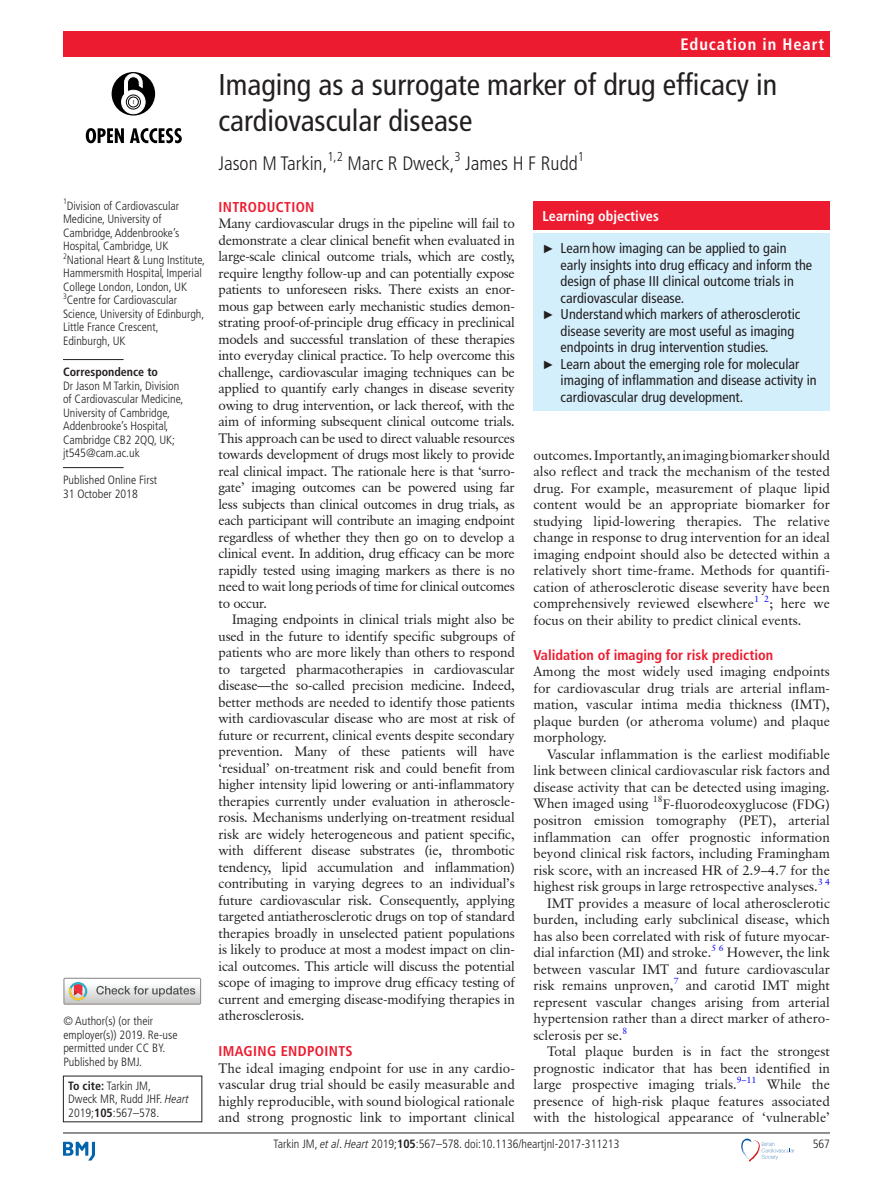
<style>
.page{position:relative;width:893px;height:1191px;background:#fff}
.page>*{position:absolute;margin:0;border:0;box-sizing:border-box;transform-origin:0 0}
.t1{font:condensed 30px/36px "Frutiger LT Pro";color:#231f20}
.t2{font:300 condensed 19.5px "Frutiger LT Pro";color:#231f20}
.t3{font:700 condensed 16.5px "Frutiger LT Pro";letter-spacing:.055em;color:#fff}
.t4{font:condensed 14.25px "Frutiger LT Pro";color:#231f20}
.t5{font:700 condensed 14.25px "Frutiger LT Pro";color:#ed1b2f}
.t6{font:700 condensed 14.25px "Frutiger LT Pro";letter-spacing:.025em;color:#ed1b2f}
.t7{font:700 condensed 14.25px "Frutiger LT Pro";color:#fff}
.t8{font:13.5px/16.5px "Classical Garamond BT";color:#231f20;text-align:justify}
.t9{font:300 condensed 12px/13.5px "Frutiger LT Pro";color:#231f20}
.t10{font:700 condensed 12px "Frutiger LT Pro";color:#231f20}
.s1{font-weight:700}
.s2{font-style:italic}
.s3{font-family:"Arial";font-stretch:normal;font-size:12px}
</style>
<div class="page">
<hr style="left:63px;top:1132px;width:767px;height:1px;background:#231f20">
<svg style="left:741px;top:1138px;width:54px;height:23px"></svg>
<svg style="left:63px;top:1141px;width:32px;height:19px"></svg>
<div style="left:63px;top:31px;width:767px;height:25px;background:#ed1b2f"></div>
<hr style="left:63px;top:359px;width:61px;height:1px;background:#231f20">
<hr style="left:63px;top:467px;width:61px;height:1px;background:#231f20">
<div style="left:63px;top:977px;width:138px;height:27px;border:1px solid #969090"></div>
<svg style="left:64px;top:978px;width:137px;height:26px"></svg>
<div style="left:534px;top:201px;width:296px;height:29px;background:#ed1b2f"></div>
<div style="left:534px;top:234px;width:296px;height:177px;background:#d4effc"></div>
<div style="left:112px;top:72px;width:43px;height:43px;background:#000;border-radius:50%"></div>
<svg style="left:121px;top:73px;width:25px;height:41px"></svg>
<div style="left:126px;top:95px;width:15px;height:14px;border:1px solid #000;border-radius:50%"></div>
<div style="left:128px;top:97px;width:11px;height:10px;border:1px solid #000;border-radius:50%"></div>
<svg style="left:86px;top:128px;width:38px;height:15px"></svg>
<svg style="left:130px;top:128px;width:52px;height:15px"></svg>
<p class="t9" style="left:63px;top:199px;width:144px"><sup>1</sup>Division of Cardiovascular<br>Medicine, University of<br>Cambridge, Addenbrooke’s<br>Hospital, Cambridge, UK<br><sup>2</sup>National Heart &amp; Lung Institute,<br>Hammersmith Hospital, Imperial<br>College London, London, UK<br><sup>3</sup>Centre for Cardiovascular<br>Science, University of Edinburgh,<br>Little France Crescent,<br>Edinburgh, UK</p>
<p class="t10" style="left:63px;top:365px;width:97px">Correspondence to</p>
<p class="t9" style="left:63px;top:379px;width:122px">Dr Jason M Tarkin, Division of Cardiovascular Medicine,<br>University of Cambridge,<br>Addenbrooke’s Hospital,<br>Cambridge CB2 2QQ, UK; jt545@cam.ac.uk</p>
<p class="t9" style="left:63px;top:474px;width:96px">Published Online First<br>31 October 2018</p>
<p class="t9" style="left:63px;top:1014px;width:116px">© Author(s) (or their employer(s)) 2019. Re-use permitted under CC BY.<br>Published by BMJ.</p>
<p class="t9" style="left:68px;top:1079px;width:122px"><span class="s1">To cite:</span> Tarkin JM,<br>Dweck MR, Rudd JHF. <span class="s2">Heart<br></span>2019;<span class="s1">105</span>:567–578.</p>
<p class="t3" style="left:680px;top:34px;width:145px">Education in Heart</p>
<h1 class="t1" style="left:219px;top:66px;width:560px">Imaging as a surrogate marker of drug efficacy in cardiovascular disease</h1>
<h2 class="t2" style="left:219px;top:152px;width:367px">Jason M Tarkin,<sup>1,2</sup> Marc R Dweck,<sup>3</sup> James H F Rudd<sup>1</sup></h2>
<p class="t6" style="left:219px;top:198px;width:98px">Introduction</p>
<p class="t8" style="left:219px;top:215px;width:298px">Many cardiovascular drugs in the pipeline will fail to demonstrate a clear clinical benefit when evaluated in large-scale clinical outcome trials, which are costly, require lengthy follow-up and can potentially expose patients to unforeseen risks. There exists an enor&shy;mous gap between early mechanistic studies demon&shy;strating proof-of-principle drug efficacy in preclinical models and successful translation of these therapies into everyday clinical practice. To help overcome this challenge, cardiovascular imaging techniques can be applied to quantify early changes in disease severity owing to drug intervention, or lack thereof, with the aim of informing subsequent clinical outcome trials.<br>This approach can be used to direct valuable resources towards development of drugs most likely to provide real clinical impact. The rationale here is that ‘surro&shy;gate’ imaging outcomes can be powered using far less subjects than clinical outcomes in drug trials, as each participant will contribute an imaging endpoint regardless of whether they then go on to develop a clinical event. In addition, drug efficacy can be more rapidly tested using imaging markers as there is no need to wait long periods of time for clinical outcomes to occur.</p>
<p class="t8" style="left:219px;top:611px;width:298px;text-indent:14px">Imaging endpoints in clinical trials might also be used in the future to identify specific subgroups of patients who are more likely than others to respond to targeted pharmacotherapies in cardiovascular disease—the so-called precision medicine. Indeed, better methods are needed to identify those patients with cardiovascular disease who are most at risk of future or recurrent, clinical events despite secondary prevention. Many of these patients will have ‘residual’ on-treatment risk and could benefit from higher intensity lipid lowering or anti-inflammatory therapies currently under evaluation in atheroscle&shy;rosis. Mechanisms underlying on-treatment residual risk are widely heterogeneous and patient specific, with different disease substrates (ie, thrombotic tendency, lipid accumulation and inflammation) contributing in varying degrees to an individual’s future cardiovascular risk. Consequently, applying targeted antiatherosclerotic drugs on top of standard therapies broadly in unselected patient populations is likely to produce at most a modest impact on clin&shy;ical outcomes. This article will discuss the potential scope of imaging to improve drug efficacy testing of current and emerging disease-modifying therapies in atherosclerosis.</p>
<p class="t6" style="left:219px;top:1042px;width:136px">Imaging endpoints</p>
<p class="t8" style="left:219px;top:1059px;width:298px">The ideal imaging endpoint for use in any cardio&shy;vascular drug trial should be easily measurable and highly reproducible, with sound biological rationale and strong prognostic link to important clinical</p>
<p class="t7" style="left:543px;top:207px;width:118px">Learning objectives</p>
<p class="t4" style="left:543px;top:240px;width:245px"><span class="s3">►</span> Learn how imaging can be applied to gain</p>
<p class="t4" style="left:561px;top:257px;width:253px">early insights into drug efficacy and inform the</p>
<p class="t4" style="left:561px;top:273px;width:235px">design of phase III clinical outcome trials in</p>
<p class="t4" style="left:561px;top:290px;width:125px">cardiovascular disease.</p>
<p class="t4" style="left:543px;top:306px;width:259px"><span class="s3">►</span> Understandwhich markers of atherosclerotic</p>
<p class="t4" style="left:561px;top:323px;width:235px">disease severity are most useful as imaging</p>
<p class="t4" style="left:561px;top:339px;width:209px">endpoints in drug intervention studies.</p>
<p class="t4" style="left:543px;top:356px;width:258px"><span class="s3">►</span> Learn about the emerging role for molecular</p>
<p class="t4" style="left:561px;top:372px;width:258px">imaging of inflammation and disease activity in</p>
<p class="t4" style="left:561px;top:389px;width:184px">cardiovascular drug development.</p>
<p class="t8" style="left:534px;top:446px;width:298px">outcomes. Importantly, an imaging biomarker should also reflect and track the mechanism of the tested drug. For example, measurement of plaque lipid content would be an appropriate biomarker for studying lipid-lowering therapies. The relative change in response to drug intervention for an ideal imaging endpoint should also be detected within a relatively short time-frame. Methods for quantifi&shy;cation of atherosclerotic disease severity have been comprehensively reviewed elsewhere<sup>1</sup> <sup>2</sup>; here we focus on their ability to predict clinical events.</p>
<p class="t5" style="left:534px;top:646px;width:241px">Validation of imaging for risk prediction</p>
<p class="t8" style="left:534px;top:663px;width:298px">Among the most widely used imaging endpoints for cardiovascular drug trials are arterial inflam&shy;mation, vascular intima media thickness (IMT), plaque burden (or atheroma volume) and plaque morphology.</p>
<p class="t8" style="left:547px;top:746px;width:284px">Vascular inflammation is the earliest modifiable</p>
<p class="t8" style="left:534px;top:762px;width:298px">link between clinical cardiovascular risk factors and</p>
<p class="t8" style="left:534px;top:779px;width:298px">disease activity that can be detected using imaging.</p>
<p class="t8" style="left:534px;top:795px;width:298px">When imaged using <sup>18</sup>F-fluorodeoxyglucose (FDG)</p>
<p class="t8" style="left:534px;top:812px;width:298px">positron emission tomography (PET), arterial</p>
<p class="t8" style="left:534px;top:828px;width:298px">inflammation can offer prognostic information</p>
<p class="t8" style="left:534px;top:845px;width:298px">beyond clinical risk factors, including Framingham</p>
<p class="t8" style="left:534px;top:861px;width:298px">risk score, with an increased HR of 2.9–4.7 for the</p>
<p class="t8" style="left:534px;top:878px;width:298px">highest risk groups in large retrospective analyses.<sup>3</sup> <sup>4</sup></p>
<p class="t8" style="left:547px;top:894px;width:284px">IMT provides a measure of local atherosclerotic</p>
<p class="t8" style="left:534px;top:911px;width:298px">burden, including early subclinical disease, which</p>
<p class="t8" style="left:534px;top:927px;width:298px">has also been correlated with risk of future myocar-</p>
<p class="t8" style="left:534px;top:944px;width:298px">dial infarction (MI) and stroke.<sup>5</sup> <sup>6</sup> However, the link</p>
<p class="t8" style="left:534px;top:960px;width:298px">between vascular IMT and future cardiovascular</p>
<p class="t8" style="left:534px;top:977px;width:147px">risk remains unproven,<sup>7</sup></p>
<p class="t8" style="left:534px;top:977px;width:298px;text-indent:152px">and carotid IMT might represent vascular changes arising from arterial hypertension rather than a direct marker of athero&shy;sclerosis per se.<sup>8</sup></p>
<p class="t8" style="left:534px;top:1043px;width:298px;text-indent:14px">Total plaque burden is in fact the strongest prognostic indicator that has been identified in large prospective imaging trials.<sup>9–11</sup></p>
<p class="t8" style="left:534px;top:1076px;width:298px;text-indent:233px">While the presence of high-risk plaque features associated with the histological appearance of ‘vulnerable’</p>
<p class="t9" style="left:273px;top:1136px;width:347px">Tarkin JM, <span class="s2">et al</span>. <span class="s2">Heart</span> 2019;<span class="s1">105</span>:567–578. doi:10.1136/heartjnl-2017-311213</p>
<p class="t9" style="left:813px;top:1136px;width:19px">567</p>
</div>
